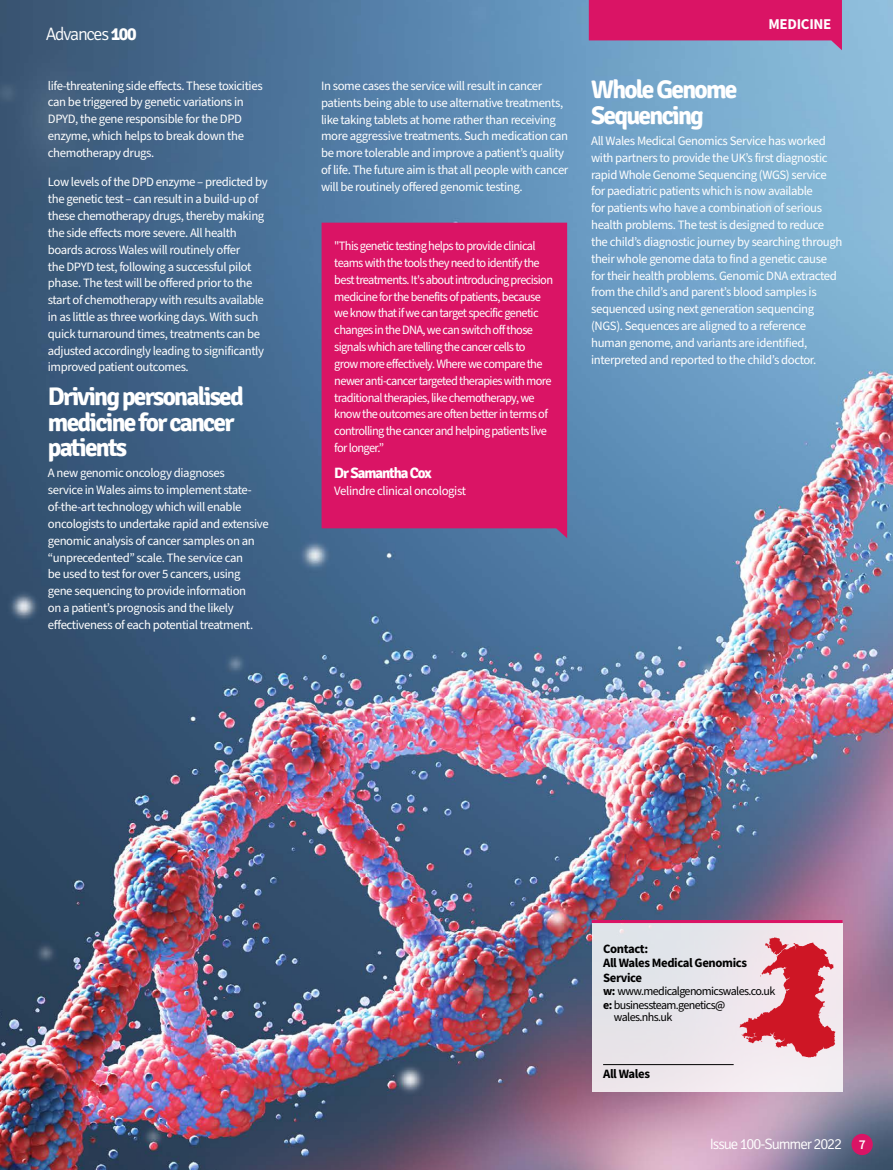
<style>
.page{position:relative;width:893px;height:1170px;background:#fff}
.page>*{position:absolute;margin:0;border:0;box-sizing:border-box;transform-origin:0 0}
.Article_Headers__H2{font:700 25.5px/25.5px "Signika";letter-spacing:-.07em;color:#fff}
.t1{font:300 18px "Signika";letter-spacing:-.07em;color:#fff}
.IssueDetail{font:300 15px "Signika";letter-spacing:-.07em;color:#fff}
.Article_Text__P{font:700 15px "Signika";letter-spacing:-.07em;color:#fff}
.t2{font:700 15px "Source Sans Pro";letter-spacing:-.02em;color:#fff}
.Folios{font:600 13.5px "Source Sans Pro";color:#fff}
.Article_Text__P-2{font:12.75px/16.8px "Source Sans Pro";letter-spacing:-.03em;color:#fff}
.Article_Text__P-3{font:12.75px/16.8px "Source Sans Pro";letter-spacing:-.05em;color:#fff}
.Contact_Text__P{font:700 12.75px/14.2px "Source Sans Pro";letter-spacing:-.03em;color:#000}
.Location__P{font:700 12.75px "Source Sans Pro";letter-spacing:-.03em;color:#000}
.Contact_Text__P-2{font:12px "Source Sans Pro";letter-spacing:-.05em;color:#000}
.s1{font-weight:700}
</style>
<div class="page">
<img style="left:0;top:0;width:893px;height:1169px">
<svg style="left:589px;top:0;width:253px;height:50px;background:#c83078"></svg>
<div style="left:851px;top:1133px;width:22px;height:21px;background:#da1465;border-radius:50%"></div>
<div style="left:592px;top:922px;width:250px;height:169px;background:#e8e5ea"></div>
<hr style="left:592px;top:919px;width:250px;height:3px;background:#da1465">
<svg style="left:739px;top:937px;width:96px;height:120px"></svg>
<div style="left:322px;top:223px;width:245px;height:315px;background:#da1465"></div>
<hr style="left:603px;top:1064px;width:131px;height:1px;background:#000">
<h2 class="t1" style="left:46px;top:24px;width:92px">Advances <span class="s1">100</span></h2>
<p class="Article_Text__P-2" style="left:48px;top:77px;width:216px">life-threatening side effects. These toxicities can be triggered by genetic variations in DPYD, the gene responsible for the DPD enzyme, which helps to break down the chemotherapy drugs.</p>
<p class="Article_Text__P-2" style="left:48px;top:174px;width:221px">Low levels of the DPD enzyme – predicted by the genetic test – can result in a build-up of these chemotherapy drugs, thereby making the side effects more severe. All health boards across Wales will routinely offer<br>the DPYD test, following a successful pilot phase. The test will be offered prior to the start of chemotherapy with results available in as little as three working days. With such quick turnaround times, treatments can be adjusted accordingly leading to significantly improved patient outcomes.</p>
<h2 class="Article_Headers__H2" style="left:48px;top:384px;width:197px">Driving personalised medicine for cancer patients</h2>
<p class="Article_Text__P-2" style="left:48px;top:465px;width:222px">A new genomic oncology diagnoses<br>service in Wales aims to implement state&shy;of-the-art technology which will enable oncologists to undertake rapid and extensive genomic analysis of cancer samples on an “unprecedented” scale. The service can<br>be used to test for over 5 cancers, using<br>gene sequencing to provide information<br>on a patient’s prognosis and the likely effectiveness of each potential treatment.</p>
<p class="Article_Text__P-2" style="left:321px;top:78px;width:249px">In some cases the service will result in cancer patients being able to use alternative treatments, like taking tablets at home rather than receiving more aggressive treatments. Such medication can be more tolerable and improve a patient’s quality of life. The future aim is that all people with cancer will be routinely offered genomic testing.</p>
<p class="Article_Text__P-3" style="left:334px;top:238px;width:220px">"This genetic testing helps to provide clinical teams with the tools they need to identify the best treatments. It's about introducing precision medicine for the benefits of patients, because we know that if we can target specific genetic changes in the DNA, we can switch off those signals which are telling the cancer cells to<br>grow more effectively. Where we compare the newer anti-cancer targeted therapies with more traditional therapies, like chemotherapy, we know the outcomes are often better in terms of controlling the cancer and helping patients live for longer.”</p>
<p class="Article_Text__P" style="left:334px;top:464px;width:99px">Dr Samantha Cox</p>
<p class="Article_Text__P-2" style="left:334px;top:483px;width:133px">Velindre clinical oncologist</p>
<p class="t2" style="left:768px;top:14px;width:65px">MEDICINE</p>
<h2 class="Article_Headers__H2" style="left:591px;top:77px;width:148px">Whole Genome<br>Sequencing</h2>
<p class="Article_Text__P-2" style="left:591px;top:133px;width:253px">All Wales Medical Genomics Service has worked with partners to provide the UK’s first diagnostic rapid Whole Genome Sequencing (WGS) service for paediatric patients which is now available<br>for patients who have a combination of serious health problems. The test is designed to reduce the child’s diagnostic journey by searching through their whole genome data to find a genetic cause for their health problems. Genomic DNA extracted from the child’s and parent’s blood samples is sequenced using next generation sequencing (NGS). Sequences are aligned to a reference human genome, and variants are identified, interpreted and reported to the child’s doctor.</p>
<p class="Contact_Text__P" style="left:603px;top:941px;width:146px">Contact:<br>All Wales Medical Genomics<br>Service</p>
<p class="Contact_Text__P-2" style="left:603px;top:983px;width:174px"><span class="s1">w:</span> www.medicalgenomicswales.co.uk</p>
<p class="Contact_Text__P-2" style="left:603px;top:996px;width:124px"><span class="s1">e:</span> businessteam.genetics@</p>
<p class="Contact_Text__P-2" style="left:614px;top:1009px;width:60px">wales.nhs.uk</p>
<p class="Location__P" style="left:603px;top:1064px;width:48px">All Wales</p>
<h4 class="IssueDetail" style="left:710px;top:1135px;width:134px">Issue 100-Summer 2022</h4>
<p class="Folios" style="left:859px;top:1135px;width:8px">7</p>
</div>
